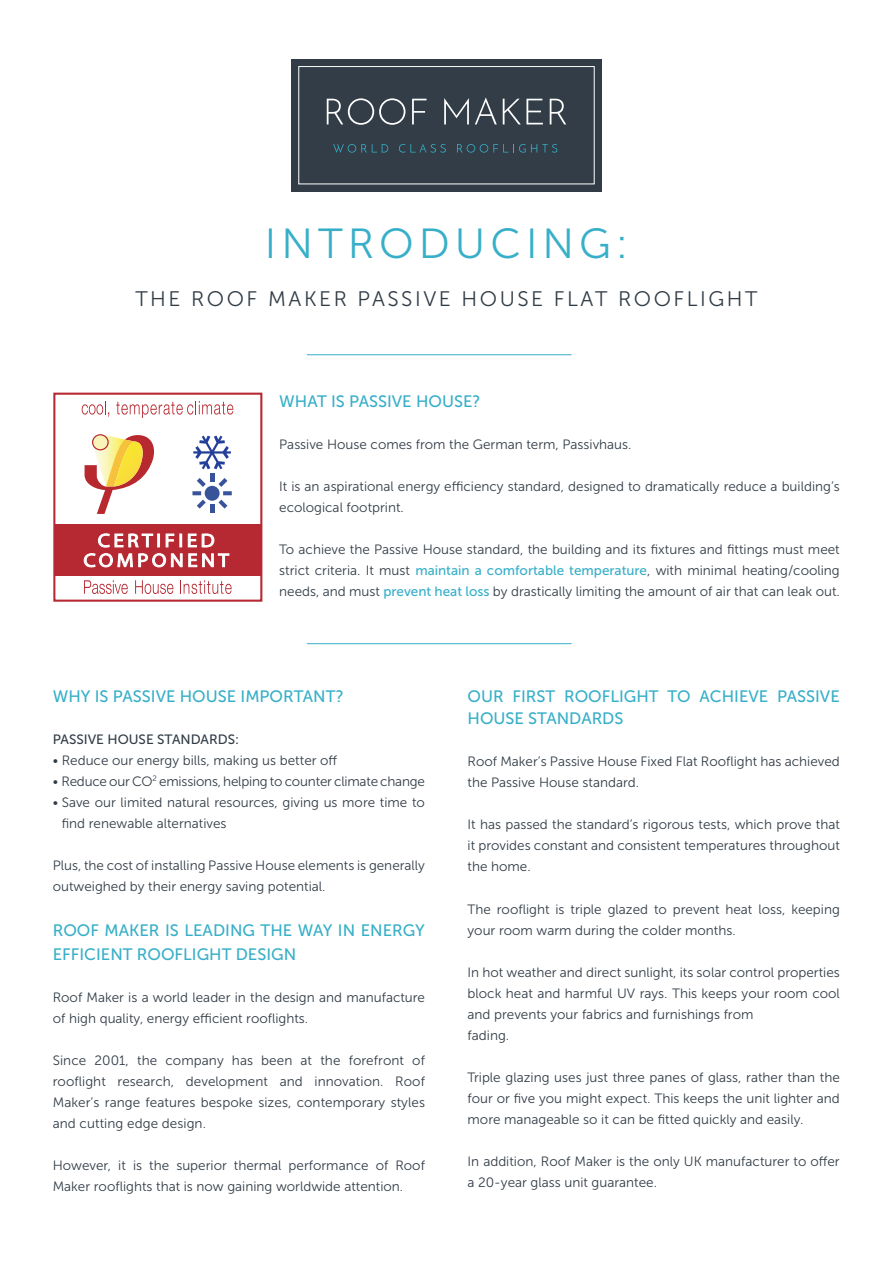
<style>
.page{position:relative;width:893px;height:1263px;background:#fff}
.page>*{position:absolute;margin:0;border:0;box-sizing:border-box;transform-origin:0 0}
.t1{font:42px "Museo Sans 300";letter-spacing:.12em;color:#37afc8}
.t2{font:21px "Museo Sans 300";letter-spacing:.12em;color:#323c46}
.t3{font:16.5px "Museo Sans 500";color:#37afc8}
.t4{font:13.5px/21px "Museo Sans 300";color:#323c46}
.t5{font:13.5px "Museo Sans 500";color:#323c46}
.s1{font-family:"Museo Sans 500";color:#37afc8}
</style>
<div class="page">
<hr style="left:307px;top:354px;width:265px;height:1px;background:#37afc8">
<hr style="left:307px;top:643px;width:265px;height:1px;background:#37afc8">
<div style="left:54px;top:524px;width:207px;height:52px;background:#b62932"></div>
<div style="left:53px;top:393px;width:209px;height:209px;border:2px solid #b62932"></div>
<svg style="left:85px;top:434px;width:69px;height:80px"></svg>
<svg style="left:92px;top:434px;width:17px;height:16px"></svg>
<div style="left:93px;top:435px;width:14px;height:14px;background:#faf3ba;border-radius:50%"></div>
<svg style="left:192px;top:436px;width:40px;height:77px"></svg>
<svg style="left:84px;top:580px;width:44px;height:14px"></svg>
<svg style="left:135px;top:580px;width:38px;height:14px"></svg>
<svg style="left:180px;top:580px;width:52px;height:14px"></svg>
<svg style="left:82px;top:401px;width:27px;height:16px"></svg>
<svg style="left:116px;top:401px;width:117px;height:17px"></svg>
<svg style="left:83px;top:533px;width:147px;height:35px"></svg>
<div style="left:291px;top:59px;width:311px;height:132px;background:#323c46"></div>
<div style="left:298px;top:66px;width:297px;height:118px;border:1px solid #fff"></div>
<svg style="left:333px;top:144px;width:55px;height:9px"></svg>
<svg style="left:399px;top:144px;width:47px;height:9px"></svg>
<svg style="left:457px;top:144px;width:100px;height:9px"></svg>
<svg style="left:327px;top:98px;width:78px;height:27px"></svg>
<svg style="left:412px;top:99px;width:14px;height:25px"></svg>
<svg style="left:444px;top:98px;width:25px;height:26px"></svg>
<svg style="left:475px;top:98px;width:22px;height:26px"></svg>
<svg style="left:503px;top:99px;width:40px;height:25px"></svg>
<svg style="left:550px;top:99px;width:16px;height:25px"></svg>
<h1 class="t1" style="left:265px;top:221px;width:365px">INTRODUCING:</h1>
<h2 class="t2" style="left:135px;top:288px;width:344px">The Roo f Maker Passive Hou</h2>
<h2 class="t2" style="left:517px;top:288px;width:236px">se Flat Rooflig ht</h2>
<p class="t3" style="left:279px;top:392px;width:27px">WHAT</p>
<p class="t3" style="left:331px;top:392px;width:38px">IS PASSIVE</p>
<p class="t3" style="left:416px;top:392px;width:25px">HOUSE</p>
<p class="t3" style="left:472px;top:392px;width:10px">?</p>
<p class="t4" style="left:279px;top:433px;width:354px">Passive H ouse comes from the German term, Passivhaus.</p>
<p class="t4" style="left:279px;top:475px;width:562px">It is an aspirational energy efficiency standard, designed to dramatically reduce a building’s ecological footprint.</p>
<p class="t4" style="left:279px;top:538px;width:562px;text-align:justify">To achieve the Passive House standard, the building and its fixtures and fittings must meet strict criteria. It must <span class="s1">MAINTAIN A COMFORTABLE TEMPERATURE</span>, with minimal heating/cooling needs, and must <span class="s1">PREVENT HEAT LOSS</span> by drastically limiting the amount of air that can leak out.</p>
<p class="t3" style="left:53px;top:687px;width:293px">WHY IS PASSIVE HOUSE IMPORTANT?</p>
<p class="t5" style="left:53px;top:732px;width:16px">PASSIVE</p>
<p class="t5" style="left:108px;top:732px;width:20px">HOUSE</p>
<p class="t5" style="left:157px;top:732px;width:9px">STAN</p>
<p class="t5" style="left:191px;top:732px;width:50px">DARDS:</p>
<p class="t4" style="left:53px;top:750px;width:286px">• Reduce our energy bills, making us better off</p>
<p class="t4" style="left:53px;top:771px;width:374px">• Reduce our CO<sup>2</sup> emissions, helping to counter climate change</p>
<p class="t4" style="left:62px;top:792px;width:365px;text-indent:-9px">• Save our limited natural resources, giving us more time to find renewable alternatives</p>
<p class="t4" style="left:53px;top:855px;width:374px">Plus, the cost of installing Passive H ouse elements is generally outweighed by their energy saving potential.</p>
<p class="t3" style="left:53px;top:921px;width:220px">ROOF MAKER IS LEADING THE</p>
<p class="t3" style="left:298px;top:921px;width:13px">WAY</p>
<p class="t3" style="left:338px;top:921px;width:34px">IN ENER</p>
<p class="t3" style="left:403px;top:921px;width:23px">GY</p>
<p class="t3" style="left:53px;top:945px;width:54px">EFFICIENT</p>
<p class="t3" style="left:137px;top:945px;width:13px">ROO</p>
<p class="t3" style="left:175px;top:945px;width:120px">FLIGHT DESIGN</p>
<p class="t4" style="left:53px;top:987px;width:374px">Roof Maker is a world leader in the design and manufacture of high quality, energy efficient rooflights.</p>
<p class="t4" style="left:53px;top:1050px;width:374px;text-align:justify">Since 2001, the company has been at the forefront of rooflight research, development and innovation. Roof Maker’s range features bespoke sizes, contemporary styles and cutting edge design.</p>
<p class="t4" style="left:53px;top:1155px;width:374px">H owever, it is the superior thermal performance of Roof<br>Maker rooflights that is now gaining worldwide attention.</p>
<p class="t3" style="left:468px;top:687px;width:25px">OUR</p>
<p class="t3" style="left:512px;top:687px;width:18px">FIRST</p>
<p class="t3" style="left:564px;top:687px;width:13px">ROO</p>
<p class="t3" style="left:602px;top:687px;width:46px">FLIGHT</p>
<p class="t3" style="left:667px;top:687px;width:13px">TO</p>
<p class="t3" style="left:699px;top:687px;width:33px">ACHIEVE</p>
<p class="t3" style="left:777px;top:687px;width:20px">PASSIVE</p>
<p class="t3" style="left:468px;top:710px;width:25px">HOUSE</p>
<p class="t3" style="left:528px;top:710px;width:11px">STAN</p>
<p class="t3" style="left:569px;top:710px;width:54px">DAR DS</p>
<p class="t4" style="left:468px;top:751px;width:374px">Roof Maker’s Passive H ouse Fixed Flat Rooflight has achieved the Passive House standard.</p>
<p class="t4" style="left:468px;top:814px;width:374px;text-align:justify">It has passed the standard’s rigorous tests, which prove that it provides constant and consistent temperatures throughout the home.</p>
<p class="t4" style="left:468px;top:898px;width:374px">The rooflight is triple glazed to prevent heat loss, keeping your room warm during the colder months.</p>
<p class="t4" style="left:468px;top:961px;width:374px">In hot weather and direct sunlight, its solar control properties block heat and harmful UV rays. This keeps your room cool and prevents your fabrics and furnishings from<br>fading.</p>
<p class="t4" style="left:468px;top:1066px;width:374px;text-align:justify">Triple glazing uses just three panes of glass, rather than the four or five you might expect. This keeps the unit lighter and more manageable so it can be fitted quickly and easily.</p>
<p class="t4" style="left:468px;top:1150px;width:374px">In addition, Roof Maker is the only UK manufacturer to offer a 20-year glass unit guarantee.</p>
</div>
